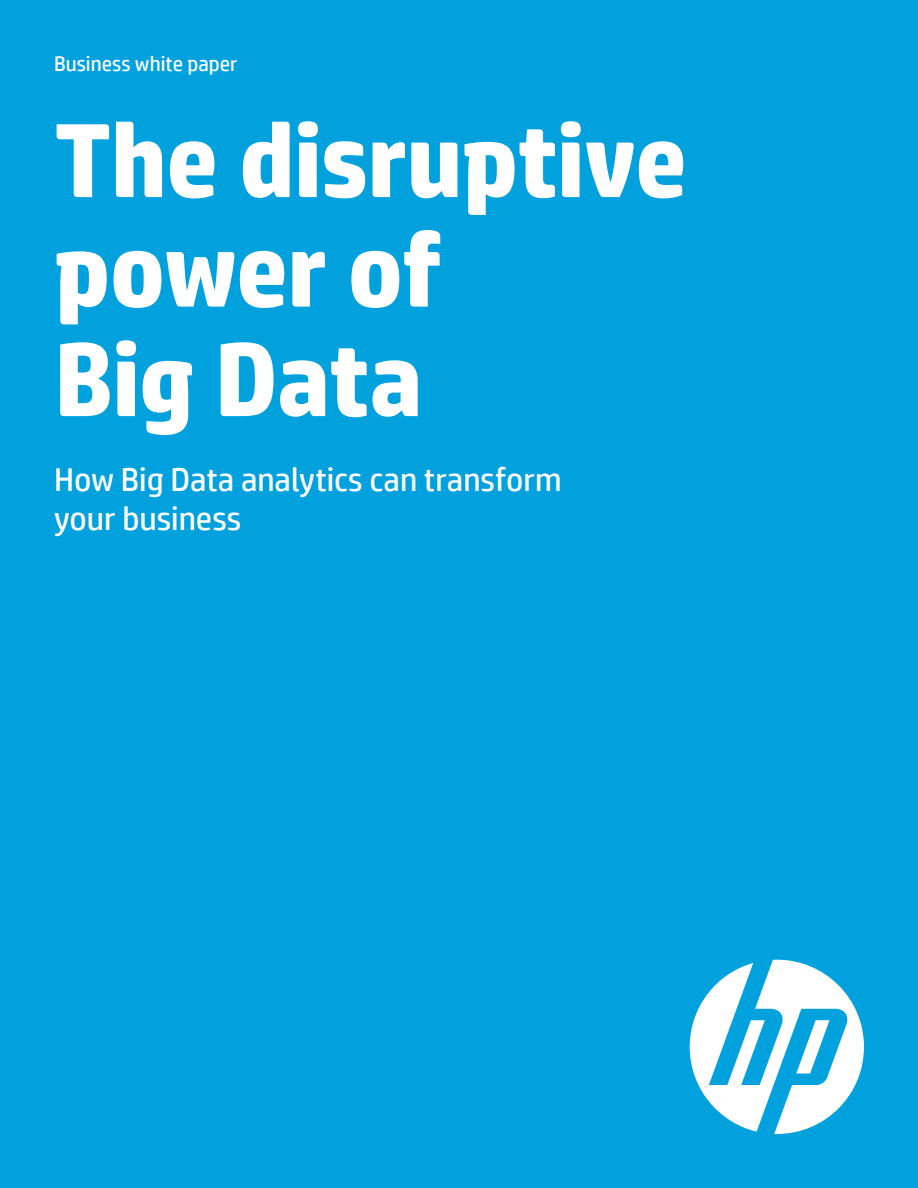
<style>
.page{position:relative;width:918px;height:1188px;background:#00a1dd}
.page>*{position:absolute;margin:0;border:0;box-sizing:border-box;transform-origin:0 0}
.t1{font:700 105px/109.5px "HP Simplified";letter-spacing:-.015em;color:#fff}
.t2{font:33px/39px "HP Simplified";color:#fff}
.t3{font:21px "HP Simplified";color:#fff}
</style>
<div class="page">
<svg style="left:690px;top:960px;width:174px;height:174px"></svg>
<p class="t3" style="left:54px;top:52px;width:185px">Business white paper</p>
<h1 class="t1" style="left:54px;top:105px;width:635px">The disruptive power of<br>Big Data</h1>
<p class="t2" style="left:54px;top:460px;width:509px">How Big Data analytics can transform your business</p>
</div>
